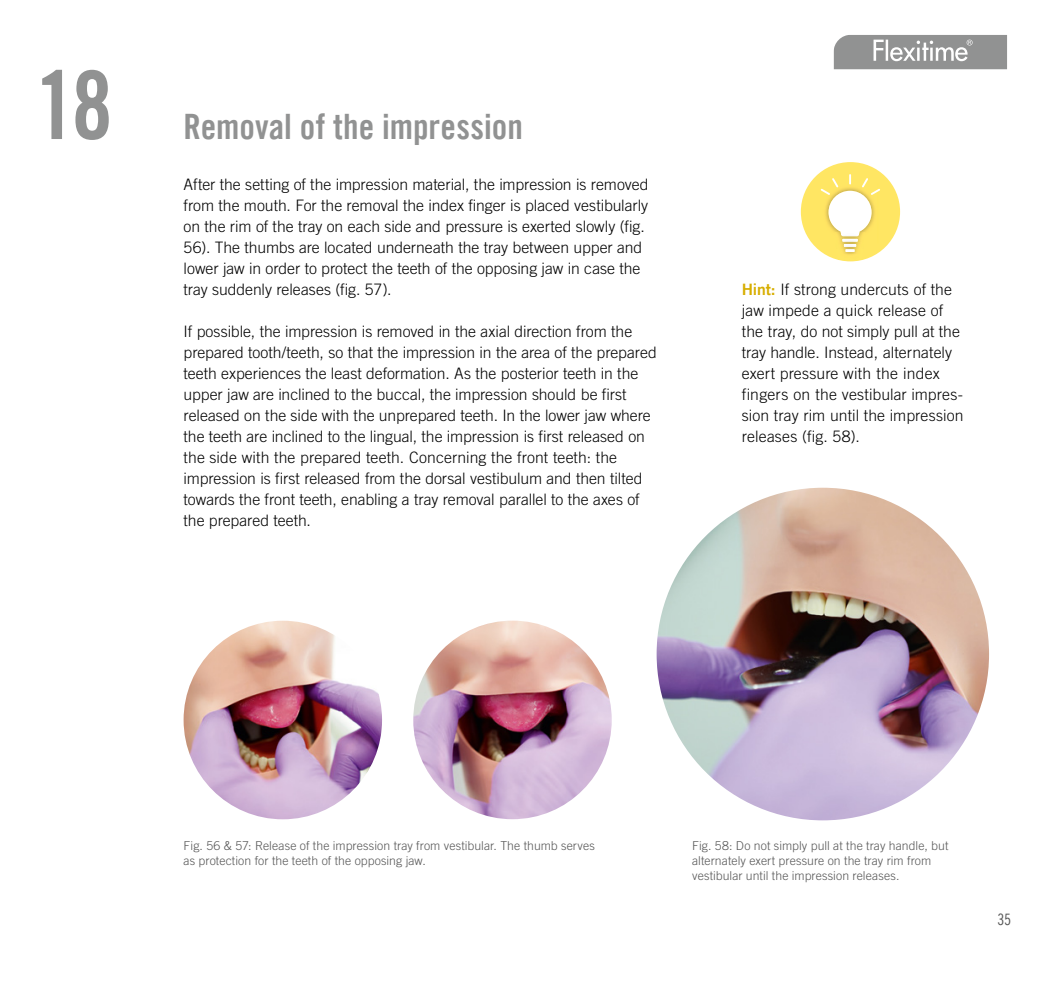
<style>
.page{position:relative;width:1042px;height:993px;background:#fff}
.page>*{position:absolute;margin:0;border:0;box-sizing:border-box;transform-origin:0 0}
.t1{font:94.5px "Trade Gothic LT Com Bd Cn 20";color:#919292}
.t2{font:35px "Trade Gothic LT Com Bd Cn 20";color:#919292}
.t3{font:300 15.75px/21px "Trade Gothic LT Com";color:#000}
.t4{font:15.75px "Trade Gothic LT Com Cn 18";color:#565656}
.t5{font:300 12.25px/14.7px "Trade Gothic LT Com";letter-spacing:.01em;color:#565656}
.s1{font-family:"Trade Gothic LT Com Bd 2";font-weight:400;color:#d7ae00}
</style>
<div class="page">
<svg style="left:833px;top:35px;width:174px;height:34px;background:#9e9f9f"></svg>
<img style="left:184px;top:620px;width:198px;height:199px;border-radius:99px">
<img style="left:656px;top:487px;width:333px;height:333px;border-radius:166px">
<img style="left:413px;top:620px;width:199px;height:199px;border-radius:99px">
<div style="left:801px;top:162px;width:99px;height:99px;background:#ffe663;border-radius:50%"></div>
<img style="left:844px;top:252px;width:12px;height:2px">
<svg style="left:820px;top:174px;width:60px;height:78px"></svg>
<h1 class="t1" style="left:35px;top:48px;width:80px">18</h1>
<h2 class="t2" style="left:184px;top:105px;width:341px">Removal of the impression</h2>
<p class="t3" style="left:184px;top:173px;width:466px">After the setting of the impression material, the impression is removed from the mouth. For the removal the index finger is placed vestibularly on the rim of the tray on each side and pressure is exerted slowly (fig.<br>56). The thumbs are located underneath the tray between upper and lower jaw in order to protect the teeth of the opposing jaw in case the tray suddenly releases (fig. 57).</p>
<p class="t3" style="left:184px;top:320px;width:475px">If possible, the impression is removed in the axial direction from the prepared tooth/teeth, so that the impression in the area of the prepared teeth experiences the least deformation. As the posterior teeth in the upper jaw are inclined to the buccal, the impression should be first released on the side with the unprepared teeth. In the lower jaw where the teeth are inclined to the lingual, the impression is first released on the side with the prepared teeth. Concerning the front teeth: the impression is first released from the dorsal vestibulum and then tilted towards the front teeth, enabling a tray removal parallel to the axes of the prepared teeth.</p>
<p class="t3" style="left:742px;top:278px;width:223px"><span class="s1">Hint:</span> If strong undercuts of the jaw impede a quick release of the tray, do not simply pull at the tray handle. Instead, alternately exert pressure with the index fingers on the vestibular impres&shy;sion tray rim until the impression releases (fig. 58).</p>
<p class="t5" style="left:184px;top:838px;width:413px">Fig. 56 &amp; 57: Release of the impression tray from vestibular. The thumb serves as protection for the teeth of the opposing jaw.</p>
<p class="t5" style="left:692px;top:838px;width:258px">Fig. 58: Do not simply pull at the tray handle, but alternately exert pressure on the tray rim from vestibular until the impression releases.</p>
<p class="t4" style="left:997px;top:910px;width:15px">35</p>
</div>
